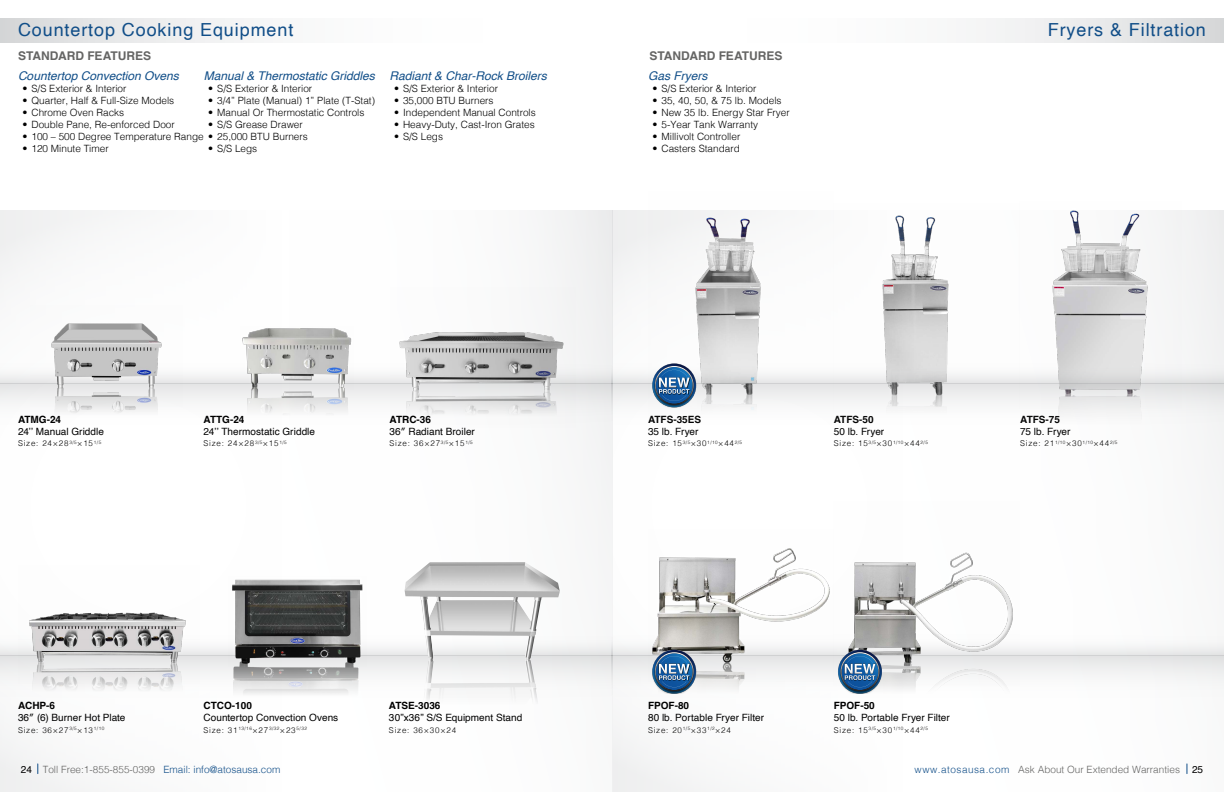
<style>
.page{position:relative;width:1224px;height:792px;background:#fff}
.page>*{position:absolute;margin:0;border:0;box-sizing:border-box;transform-origin:0 0}
.t1{font:18px "Helvetica";letter-spacing:.05em;color:#114e88}
.t2{font:italic 12px "Helvetica";color:#114e88}
.t3{font:700 12px "Helvetica";color:#656564}
.t4{font:300 10px "Helvetica";color:#000}
.t5{font:10px "Helvetica";letter-spacing:.005em;color:#000}
.t6{font:300 10px "Helvetica";color:#656564}
.t7{font:700 10px "Helvetica";color:#000}
.t8{font:300 8px "Helvetica";letter-spacing:.1em;color:#000}
.s1{font-weight:400;color:#000}
.s2{color:#114e88}
</style>
<div class="page">
<svg style="left:0;top:637px;width:612px;height:19px"></svg>
<div style="left:0;top:656px;width:612px;height:42px;background:linear-gradient(to bottom,#e6e7e7,#fefefe)"></div>
<svg style="left:0;top:362px;width:612px;height:21px"></svg>
<div style="left:0;top:383px;width:612px;height:43px;background:linear-gradient(to bottom,#e5e5e6,#fff)"></div>
<div style="left:612px;top:18px;width:612px;height:24px;background:linear-gradient(to right,#fff,#e1e2e3)"></div>
<img style="left:1052px;top:210px;width:130px;height:152px">
<img style="left:648px;top:210px;width:113px;height:152px">
<img style="left:882px;top:215px;width:67px;height:147px">
<div style="left:0;top:18px;width:612px;height:24px;background:linear-gradient(to right,#e0e1e2,#fff)"></div>
<img style="left:31px;top:323px;width:151px;height:52px">
<img style="left:31px;top:375px;width:151px;height:51px">
<img style="left:241px;top:390px;width:112px;height:36px">
<img style="left:390px;top:287px;width:185px;height:88px">
<img style="left:390px;top:375px;width:185px;height:51px">
<svg style="left:612px;top:635px;width:612px;height:21px"></svg>
<div style="left:612px;top:656px;width:612px;height:42px;background:linear-gradient(to bottom,#e6e7e7,#fefefe)"></div>
<svg style="left:612px;top:362px;width:612px;height:21px"></svg>
<svg style="left:612px;top:383px;width:612px;height:43px"></svg>
<img style="left:405px;top:562px;width:155px;height:95px">
<img style="left:405px;top:657px;width:155px;height:46px">
<img style="left:18px;top:612px;width:181px;height:27px">
<img style="left:18px;top:639px;width:181px;height:59px">
<img style="left:228px;top:579px;width:138px;height:87px">
<img style="left:227px;top:659px;width:138px;height:39px">
<img style="left:652px;top:363px;width:44px;height:44px">
<img style="left:648px;top:548px;width:186px;height:96px">
<img style="left:648px;top:644px;width:186px;height:54px">
<img style="left:854px;top:552px;width:159px;height:83px">
<img style="left:834px;top:635px;width:186px;height:63px">
<img style="left:652px;top:650px;width:44px;height:44px">
<img style="left:838px;top:650px;width:44px;height:44px">
<img style="left:241px;top:328px;width:112px;height:62px">
<h1 class="t1" style="left:18px;top:16px;width:277px">Countertop Cooking Equipment</h1>
<p class="t3" style="left:18px;top:49px;width:135px">STANDARD FEATURES</p>
<p class="t2" style="left:18px;top:66px;width:162px">Countertop Convection Ovens</p>
<p class="t4" style="left:22px;top:80px;width:106px">• S/S Exterior &amp; Interior</p>
<p class="t4" style="left:22px;top:92px;width:153px">• Quarter, Half &amp; Full-Size Models</p>
<p class="t4" style="left:22px;top:104px;width:103px">• Chrome Oven Racks</p>
<p class="t4" style="left:22px;top:116px;width:154px">• Double Pane, Re-enforced Door</p>
<p class="t4" style="left:22px;top:128px;width:183px">• 100 – 500 Degree Temperature Range</p>
<p class="t4" style="left:22px;top:140px;width:88px">• 120 Minute Timer</p>
<p class="t2" style="left:204px;top:66px;width:173px">Manual &amp; Thermostatic Griddles</p>
<p class="t4" style="left:208px;top:80px;width:106px">• S/S Exterior &amp; Interior</p>
<p class="t4" style="left:208px;top:92px;width:168px">• 3/4” Plate (Manual) 1” Plate (T-Stat)</p>
<p class="t4" style="left:208px;top:104px;width:158px">• Manual Or Thermostatic Controls</p>
<p class="t4" style="left:208px;top:116px;width:96px">• S/S Grease Drawer</p>
<p class="t4" style="left:208px;top:128px;width:101px">• 25,000 BTU Burners</p>
<p class="t4" style="left:208px;top:140px;width:51px">• S/S Legs</p>
<p class="t2" style="left:390px;top:66px;width:159px">Radiant &amp; Char-Rock Broilers</p>
<p class="t4" style="left:394px;top:80px;width:106px">• S/S Exterior &amp; Interior</p>
<p class="t4" style="left:394px;top:92px;width:101px">• 35,000 BTU Burners</p>
<p class="t4" style="left:394px;top:104px;width:143px">• Independent Manual Controls</p>
<p class="t4" style="left:394px;top:116px;width:142px">• Heavy-Duty, Cast-Iron Grates</p>
<p class="t4" style="left:394px;top:128px;width:51px">• S/S Legs</p>
<p class="t3" style="left:649px;top:49px;width:135px">STANDARD FEATURES</p>
<p class="t2" style="left:648px;top:66px;width:61px">Gas Fryers</p>
<p class="t4" style="left:652px;top:80px;width:106px">• S/S Exterior &amp; Interior</p>
<p class="t4" style="left:652px;top:92px;width:131px">• 35, 40, 50, &amp; 75 lb. Models</p>
<p class="t4" style="left:652px;top:104px;width:139px">• New 35 lb. Energy Star Fryer</p>
<p class="t4" style="left:652px;top:116px;width:107px">• 5-Year Tank Warranty</p>
<p class="t4" style="left:652px;top:128px;width:89px">• Millivolt Controller</p>
<p class="t4" style="left:652px;top:140px;width:89px">• Casters Standard</p>
<h1 class="t1" style="left:1048px;top:16px;width:160px">Fryers &amp; Filtration</h1>
<p class="t7" style="left:18px;top:413px;width:45px">ATMG-24</p>
<p class="t5" style="left:18px;top:423px;width:88px">24’’ Manual Griddle</p>
<p class="t7" style="left:204px;top:413px;width:42px">ATTG-24</p>
<p class="t5" style="left:204px;top:423px;width:113px">24’’ Thermostatic Griddle</p>
<p class="t7" style="left:390px;top:413px;width:43px">ATRC-36</p>
<p class="t5" style="left:390px;top:423px;width:87px">36″ Radiant Broiler</p>
<p class="t7" style="left:648px;top:413px;width:55px">ATFS-35ES</p>
<p class="t5" style="left:648px;top:423px;width:52px">35 lb. Fryer</p>
<p class="t7" style="left:834px;top:413px;width:41px">ATFS-50</p>
<p class="t5" style="left:834px;top:423px;width:52px">50 lb. Fryer</p>
<p class="t7" style="left:1020px;top:413px;width:41px">ATFS-75</p>
<p class="t5" style="left:1020px;top:423px;width:52px">75 lb. Fryer</p>
<p class="t8" style="left:18px;top:437px;width:85px">Size: 24×28<sup>3/5</sup>×15<sup>1/5</sup></p>
<p class="t8" style="left:204px;top:437px;width:85px">Size: 24×28<sup>3/5</sup>×15<sup>1/5</sup></p>
<p class="t8" style="left:390px;top:437px;width:85px">Size: 36×27<sup>3/5</sup>×15<sup>1/5</sup></p>
<p class="t8" style="left:648px;top:437px;width:96px">Size: 15<sup>3/5</sup>×30<sup>1/10</sup>×44<sup>2/5</sup></p>
<p class="t8" style="left:834px;top:437px;width:96px">Size: 15<sup>3/5</sup>×30<sup>1/10</sup>×44<sup>2/5</sup></p>
<p class="t8" style="left:1020px;top:437px;width:99px">Size: 21<sup>1/10</sup>×30<sup>1/10</sup>×44<sup>2/5</sup></p>
<p class="t7" style="left:18px;top:700px;width:39px">ACHP-6</p>
<p class="t5" style="left:18px;top:710px;width:109px">36″ (6) Burner Hot Plate</p>
<p class="t7" style="left:204px;top:700px;width:50px">CTCO-100</p>
<p class="t5" style="left:204px;top:710px;width:136px">Countertop Convection Ovens</p>
<p class="t7" style="left:389px;top:700px;width:53px">ATSE-3036</p>
<p class="t5" style="left:389px;top:710px;width:135px">30”x36” S/S Equipment Stand</p>
<p class="t7" style="left:648px;top:700px;width:43px">FPOF-80</p>
<p class="t5" style="left:648px;top:710px;width:118px">80 lb. Portable Fryer Filter</p>
<p class="t7" style="left:834px;top:700px;width:43px">FPOF-50</p>
<p class="t5" style="left:834px;top:710px;width:118px">50 lb. Portable Fryer Filter</p>
<p class="t8" style="left:18px;top:723px;width:88px">Size: 36×27<sup>3/5</sup>×13<sup>1/10</sup></p>
<p class="t8" style="left:204px;top:723px;width:105px">Size: 31<sup>13/16</sup>×27<sup>3/32</sup>×23<sup>5/32</sup></p>
<p class="t8" style="left:389px;top:723px;width:69px">Size: 36×30×24</p>
<p class="t8" style="left:648px;top:723px;width:84px">Size: 20<sup>1/5</sup>×33<sup>1/2</sup>×24</p>
<p class="t8" style="left:834px;top:723px;width:96px">Size: 15<sup>3/5</sup>×30<sup>1/10</sup>×44<sup>2/5</sup></p>
<p class="t6" style="left:21px;top:761px;width:261px"><span class="s1">24</span> Toll Free:1-855-855-0399 <span class="s2">Email: info@atosausa.com</span></p>
<p class="t6" style="left:915px;top:761px;width:290px"><span class="s2">www.atosausa.com</span> Ask About Our Extended Warranties <span class="s1">25</span></p>
</div>
